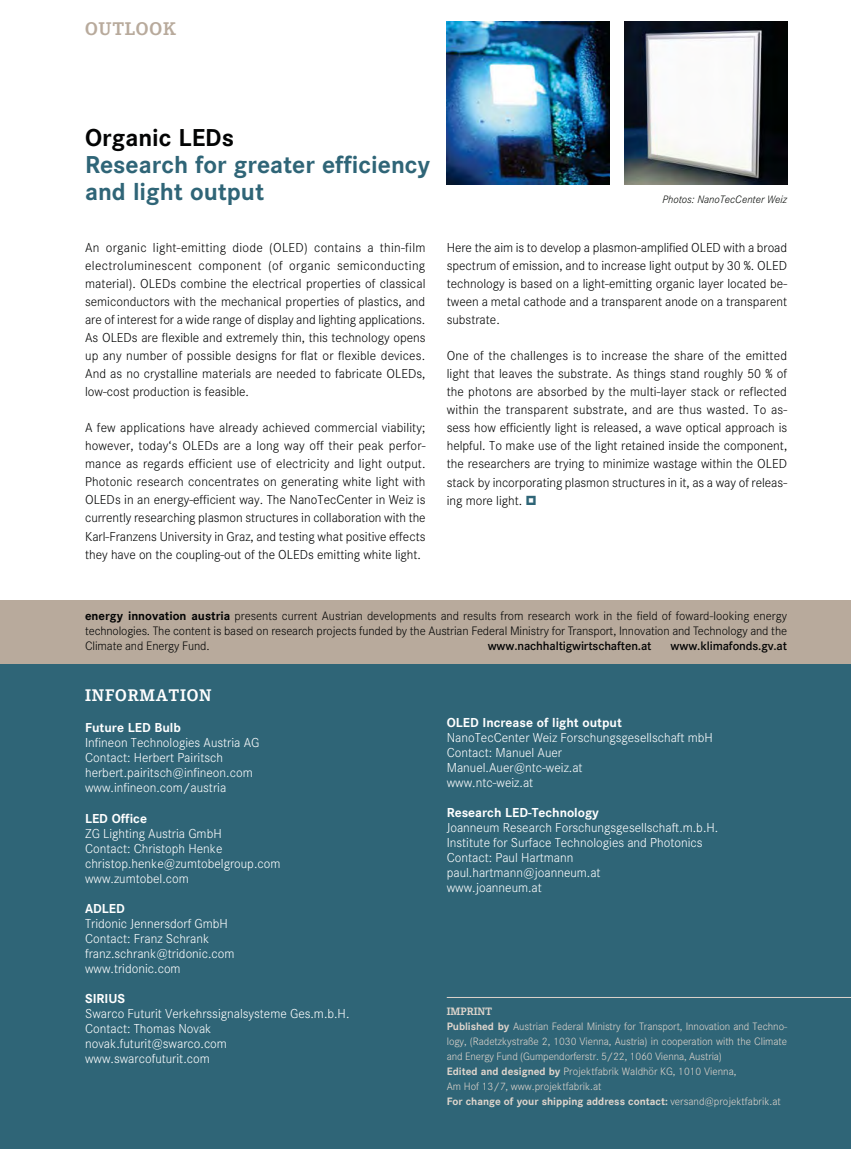
<style>
.page{position:relative;width:851px;height:1149px;background:#fff}
.page>*{position:absolute;margin:0;border:0;box-sizing:border-box;transform-origin:0 0}
.t1{font:700 24px/27px "Corporate SBQ";color:#2f6577}
.t2{font:700 24px "Corporate SBQ";color:#030404}
.t3{font:700 18px "Corporate EBQ";letter-spacing:.05em;color:#b8aa9c}
.t4{font:700 16.5px "Corporate EBQ";letter-spacing:.05em;color:#fff}
.t5{font:300 12.75px/18px "Corporate SBQ";color:#030404;text-align:justify}
.t6{font:300 12.75px/15px "Corporate SBQ";color:#fff}
.t7{font:700 12.75px "Corporate SBQ";color:#fff}
.t8{font:300 12px/15px "Corporate SBQ";letter-spacing:-.01em;color:#030404;text-align:justify}
.t9{font:500 12px "Corporate SBQ";letter-spacing:-.01em;color:#030404}
.t10{font:300 10.5px/15px "Corporate SBQ";letter-spacing:-.005em;color:#dfd5cc}
.t11{font:italic 300 10.5px "Corporate SBQ";color:#060906}
.t12{font:700 10.5px "Corporate EBQ";color:#dfd5cc}
.s1{font-weight:700}
</style>
<div class="page">
<div style="left:0;top:664px;width:850px;height:484px;background:#2f6577"></div>
<div style="left:0;top:600px;width:850px;height:64px;background:#b8aa9c"></div>
<hr style="left:446px;top:996px;width:404px;height:1px;background:#dfd5cc">
<img style="left:446px;top:21px;width:163px;height:163px">
<img style="left:624px;top:21px;width:163px;height:163px">
<h2 class="t3" style="left:85px;top:23px;width:92px">OUTLOOK</h2>
<h1 class="t2" style="left:85px;top:128px;width:150px">Organic LEDs</h1>
<h1 class="t1" style="left:85px;top:153px;width:346px">Research for greater efficiency and light output</h1>
<p class="t5" style="left:85px;top:240px;width:342px">An organic light-emitting diode (OLED) contains a thin-film electroluminescent component (of organic semiconducting material). OLEDs combine the electrical properties of classical semiconductors with the mechanical properties of plastics, and are of interest for a wide range of display and lighting applications.<br>As OLEDs are flexible and extremely thin, this technology opens up any number of possible designs for flat or flexible devices.<br>And as no crystalline materials are needed to fabricate OLEDs, low-cost production is feasible.</p>
<p class="t5" style="left:85px;top:420px;width:342px">A few applications have already achieved commercial viability; however, today‘s OLEDs are a long way off their peak perfor&shy;mance as regards efficient use of electricity and light output.<br>Photonic research concentrates on generating white light with OLEDs in an energy-efficient way. The NanoTecCenter in Weiz is currently researching plasmon structures in collaboration with the Karl-Franzens University in Graz, and testing what positive effects they have on the coupling-out of the OLEDs emitting white light.</p>
<p class="t11" style="left:662px;top:195px;width:126px">Photos: NanoTecCenter Weiz</p>
<p class="t5" style="left:446px;top:240px;width:342px">Here the aim is to develop a plasmon-amplified OLED with a broad spectrum of emission, and to increase light output by 30 %. OLED technology is based on a light-emitting organic layer located be&shy;tween a metal cathode and a transparent anode on a transparent substrate.</p>
<p class="t5" style="left:446px;top:348px;width:342px">One of the challenges is to increase the share of the emitted light that leaves the substrate. As things stand roughly 50 % of the photons are absorbed by the multi-layer stack or reflected within the transparent substrate, and are thus wasted. To as&shy;sess how efficiently light is released, a wave optical approach is helpful. To make use of the light retained inside the component, the researchers are trying to minimize wastage within the OLED stack by incorporating plasmon structures in it, as a way of releas&shy;ing more light.</p>
<p class="t8" style="left:85px;top:609px;width:703px"><span class="s1">energy innovation austria</span> presents current Austrian developments and results from research work in the field of foward-looking energy technologies. The content is based on research projects funded by the Austrian Federal Ministry for Transport, Innovation and Technology and the Climate and Energy Fund.</p>
<p class="t9" style="left:487px;top:641px;width:165px">www.nachhaltigwirtschaften.at</p>
<p class="t9" style="left:670px;top:641px;width:118px">www.klimafonds.gv.at</p>
<p class="t4" style="left:85px;top:689px;width:128px">INFORMATION</p>
<p class="t7" style="left:85px;top:722px;width:97px">Future LED Bulb</p>
<p class="t6" style="left:85px;top:736px;width:176px">Infineon Technologies Austria AG<br>Contact: Herbert Pairitsch herbert.pairitsch@infineon.com www.infineon.com/austria</p>
<p class="t7" style="left:85px;top:812px;width:63px">LED Office</p>
<p class="t6" style="left:85px;top:826px;width:197px">ZG Lighting Austria GmbH<br>Contact: Christoph Henke christop.henke@zumtobelgroup.com www.zumtobel.com</p>
<p class="t7" style="left:85px;top:902px;width:41px">ADLED</p>
<p class="t6" style="left:85px;top:916px;width:151px">Tridonic Jennersdorf GmbH<br>Contact: Franz Schrank franz.schrank@tridonic.com www.tridonic.com</p>
<p class="t7" style="left:85px;top:992px;width:42px">SIRIUS</p>
<p class="t6" style="left:85px;top:1006px;width:266px">Swarco Futurit Verkehrssignalsysteme Ges.m.b.H.<br>Contact: Thomas Novak novak.futurit@swarco.com www.swarcofuturit.com</p>
<p class="t7" style="left:446px;top:716px;width:177px">OLED Increase of light output</p>
<p class="t6" style="left:446px;top:730px;width:267px">NanoTecCenter Weiz Forschungsgesellschaft mbH<br>Contact: Manuel Auer<br>Manuel.Auer@ntc-weiz.at<br>www.ntc-weiz.at</p>
<p class="t7" style="left:446px;top:806px;width:154px">Research LED-Technology</p>
<p class="t6" style="left:446px;top:820px;width:273px">Joanneum Research Forschungsgesellschaft.m.b.H.<br>Institute for Surface Technologies and Photonics Contact: Paul Hartmann paul.hartmann@joanneum.at<br>www.joanneum.at</p>
<p class="t12" style="left:446px;top:1006px;width:47px">IMPRINT</p>
<p class="t10" style="left:446px;top:1019px;width:342px"><span class="s1">Published by</span> Austrian Federal Ministry for Transport, Innovation and Techno&shy;logy, (Radetzkystraße 2, 1030 Vienna, Austria) in cooperation with the Climate and Energy Fund (Gumpendorferstr. 5/22, 1060 Vienna, Austria)<br><span class="s1">Edited and designed by</span> Projektfabrik Waldhör KG, 1010 Vienna,<br>Am Hof 13/7, www.projektfabrik.at<br><span class="s1">For change of your shipping address contact:</span> versand@projektfabrik.at</p>
</div>
